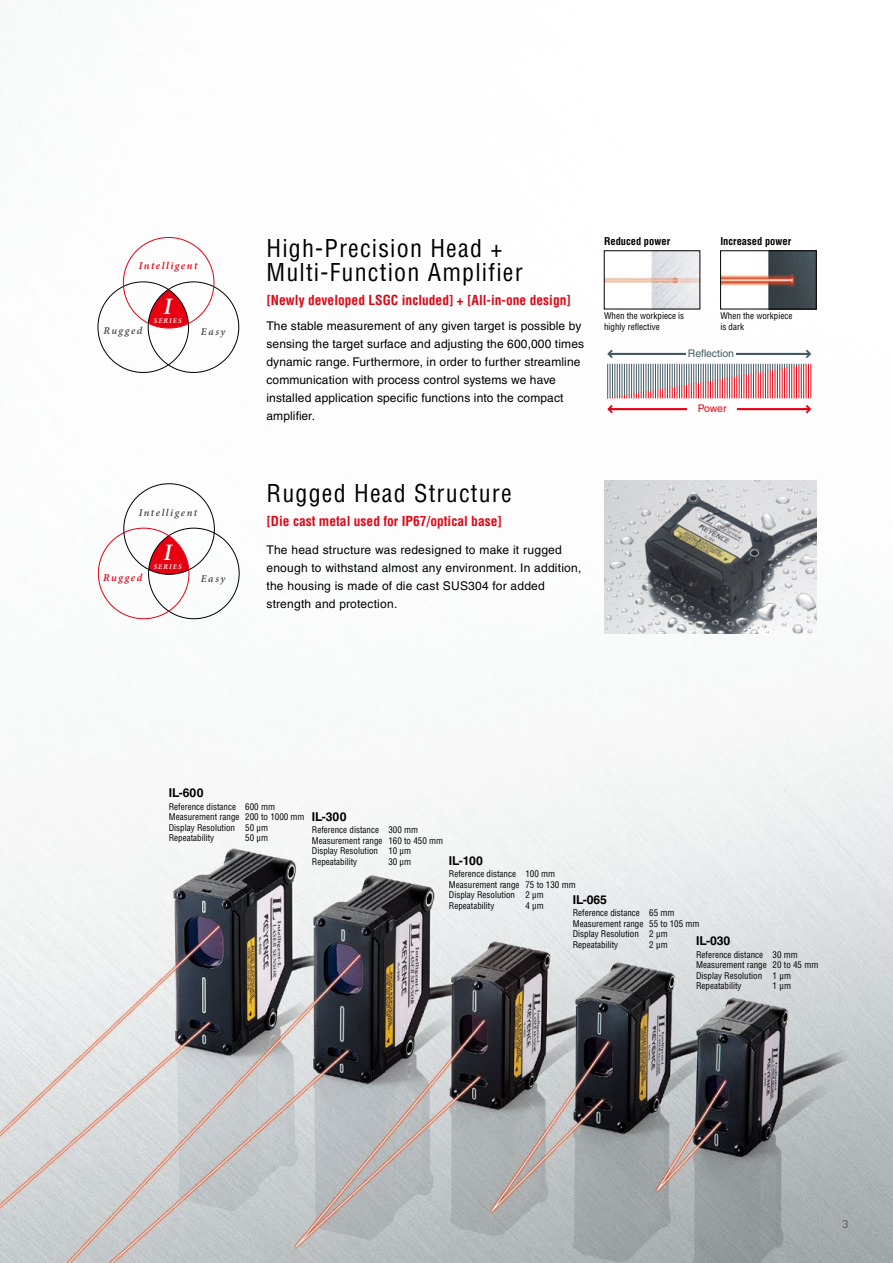
<style>
.page{position:relative;width:893px;height:1263px;background:#fff}
.page>*{position:absolute;margin:0;border:0;box-sizing:border-box;transform-origin:0 0}
.t1{font:condensed 24px/24px "Helvetica LT Std";letter-spacing:.05em;color:#000}
.t2{font:italic 600 23.55px "Minion Pro";color:#fff}
.t3{font:700 condensed 13.5px "Helvetica LT Std";color:#df0615}
.t4{font:700 12.15px "Helvetica LT Std";color:#000}
.t5{font:12px/18px "Helvetica LT Std";letter-spacing:.01em;color:#000}
.t6{font:700 condensed 10.5px "Helvetica LT Std";color:#000}
.t7{font:italic 600 10.5px "Minion Pro";letter-spacing:.145em;color:#4c4948}
.t8{font:italic 600 10.5px "Minion Pro";letter-spacing:.14em;color:#e60012}
.t9{font:10.5px "Helvetica LT Std";color:#455a63}
.t10{font:10.5px "Helvetica LT Std";letter-spacing:-.01em;color:#df0615}
.t11{font:10.5px "Futura Std";color:#595757;scale:1.05 1}
.t12{font:condensed 9px/10.5px "Helvetica LT Std";color:#000}
.t13{font:italic 600 7.2px "Minion Pro";letter-spacing:.155em;color:#fff}
</style>
<div class="page">
<img style="left:0;top:237px;width:893px;height:1026px">
<svg style="left:148px;top:289px;width:40px;height:45px"></svg>
<svg style="left:149px;top:536px;width:40px;height:44px"></svg>
<img style="left:604px;top:480px;width:213px;height:154px">
<hr style="left:609px;top:408px;width:200px;height:2px;background:#e60012">
<svg style="left:806px;top:405px;width:5px;height:8px"></svg>
<svg style="left:607px;top:405px;width:6px;height:8px"></svg>
<hr style="left:609px;top:353px;width:200px;height:2px;background:#455a63">
<svg style="left:806px;top:350px;width:5px;height:8px"></svg>
<svg style="left:607px;top:350px;width:6px;height:8px"></svg>
<hr style="left:810px;top:364px;width:1px;height:34px;background:#e60816">
<svg style="left:607px;top:364px;width:202px;height:35px"></svg>
<div style="left:686px;top:346px;width:50px;height:16px;background:#fff"></div>
<div style="left:687px;top:402px;width:50px;height:15px;background:#fff"></div>
<img style="left:606px;top:253px;width:92px;height:54px">
<img style="left:722px;top:253px;width:92px;height:54px">
<div style="left:720px;top:251px;width:96px;height:58px;border:1px solid #000"></div>
<p class="t8" style="left:139px;top:258px;width:60px">Intelligent</p>
<h2 class="t2" style="left:164px;top:290px;width:10px">I</h2>
<p class="t13" style="left:154px;top:315px;width:29px">SERIES</p>
<p class="t7" style="left:103px;top:323px;width:41px">Rugged</p>
<p class="t7" style="left:201px;top:324px;width:26px">Easy</p>
<p class="t7" style="left:139px;top:505px;width:60px">Intelligent</p>
<h2 class="t2" style="left:163px;top:536px;width:10px">I</h2>
<p class="t13" style="left:154px;top:562px;width:29px">SERIES</p>
<p class="t8" style="left:103px;top:570px;width:41px">Rugged</p>
<p class="t7" style="left:201px;top:571px;width:26px">Easy</p>
<h1 class="t1" style="left:266px;top:236px;width:258px">High-Precision Head +<br>Multi-Function Amplifier</h1>
<h3 class="t3" style="left:266px;top:292px;width:306px">[Newly developed LSGC included] + [All-in-one design]</h3>
<p class="t5" style="left:266px;top:316px;width:319px">The stable measurement of any given target is possible by sensing the target surface and adjusting the 600,000 times dynamic range. Furthermore, in order to further streamline communication with process control systems we have installed application specific functions into the compact amplifier.</p>
<p class="t6" style="left:604px;top:234px;width:68px">Reduced power</p>
<p class="t12" style="left:604px;top:311px;width:82px">When the workpiece is highly reflective</p>
<p class="t6" style="left:720px;top:234px;width:72px">Increased power</p>
<p class="t12" style="left:720px;top:311px;width:73px">When the workpiece is dark</p>
<p class="t9" style="left:688px;top:347px;width:48px">Reflection</p>
<p class="t10" style="left:698px;top:402px;width:30px">Power</p>
<h1 class="t1" style="left:266px;top:481px;width:247px">Rugged Head Structure</h1>
<h3 class="t3" style="left:266px;top:512px;width:237px">[Die cast metal used for IP67/optical base]</h3>
<h3 class="t5" style="left:266px;top:540px;width:316px">The head structure was redesigned to make it rugged enough to withstand almost any environment. In addition, the housing is made of die cast SUS304 for added strength and protection.</h3>
<h3 class="t4" style="left:169px;top:786px;width:36px">IL-600</h3>
<p class="t12" style="left:169px;top:801px;width:72px">Reference distance<br>Measurement range<br>Display Resolution<br>Repeatability</p>
<p class="t12" style="left:245px;top:801px;width:61px">600 mm<br>200 to 1000 mm<br>50 μm<br>50 μm</p>
<h3 class="t4" style="left:312px;top:809px;width:36px">IL-300</h3>
<p class="t12" style="left:312px;top:825px;width:72px">Reference distance<br>Measurement range<br>Display Resolution<br>Repeatability</p>
<p class="t12" style="left:388px;top:825px;width:56px">300 mm<br>160 to 450 mm<br>10 μm<br>30 μm</p>
<h3 class="t4" style="left:449px;top:853px;width:36px">IL-100</h3>
<p class="t12" style="left:449px;top:868px;width:72px">Reference distance<br>Measurement range<br>Display Resolution<br>Repeatability</p>
<p class="t12" style="left:525px;top:868px;width:52px">100 mm<br>75 to 130 mm<br>2 μm<br>4 μm</p>
<h3 class="t4" style="left:573px;top:892px;width:36px">IL-065</h3>
<p class="t12" style="left:573px;top:907px;width:72px">Reference distance<br>Measurement range<br>Display Resolution<br>Repeatability</p>
<p class="t12" style="left:649px;top:907px;width:52px">65 mm<br>55 to 105 mm<br>2 μm<br>2 μm</p>
<h3 class="t4" style="left:696px;top:934px;width:36px">IL-030</h3>
<p class="t12" style="left:696px;top:949px;width:72px">Reference distance<br>Measurement range<br>Display Resolution<br>Repeatability</p>
<p class="t12" style="left:773px;top:949px;width:47px">30 mm<br>20 to 45 mm<br>1 μm<br>1 μm</p>
<p class="t11" style="left:842px;top:1218px;width:8px">3</p>
</div>
